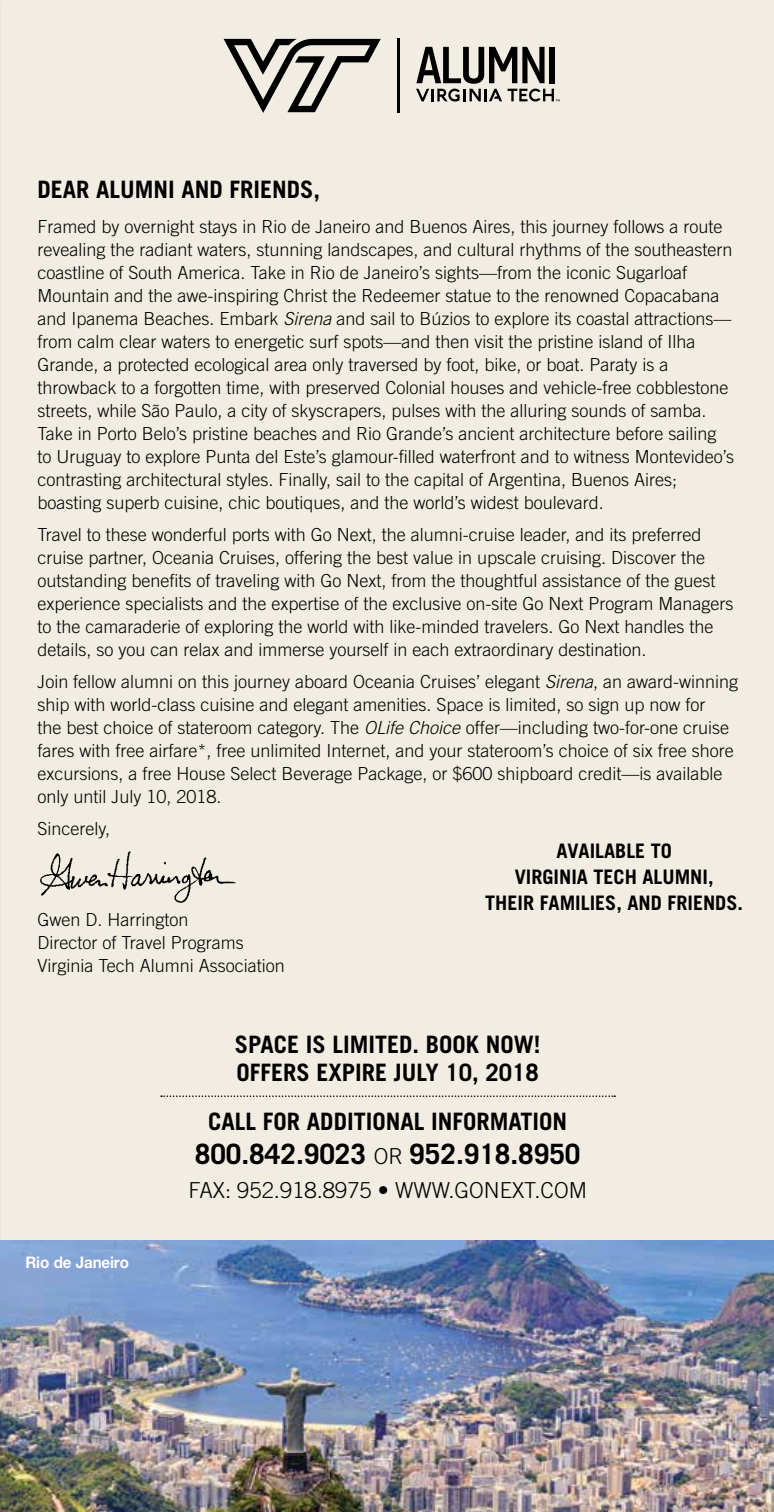
<style>
.page{position:relative;width:774px;height:1512px;background:#f1ede2}
.page>*{position:absolute;margin:0;border:0;box-sizing:border-box;transform-origin:0 0}
.t1{font:700 28px "Trade Gothic LT Std";color:#000}
.t2{font:700 24px/28px "Trade Gothic LT Std";color:#000}
.t3{font:300 22px "Trade Gothic LT Std";color:#000}
.t4{font:700 20px/26px "Trade Gothic LT Std";color:#000;text-align:center}
.t5{font:300 18px/23px "Trade Gothic LT Std";color:#000}
.t6{font:700 16px "Helvetica Neue LT Std";letter-spacing:-.01em;color:#fff;scale:.95 1}
.s1{font-style:italic}
.s2{font-weight:300;font-size:22px}
</style>
<div class="page">
<hr style="left:773px;top:821px;width:1px;height:691px;background:#bfa874">
<img style="left:0;top:1241px;width:774px;height:271px">
<svg style="left:161px;top:1095px;width:454px;height:2px"></svg>
<img style="left:40px;top:851px;width:196px;height:52px">
<svg style="left:224px;top:39px;width:157px;height:74px"></svg>
<hr style="left:397px;top:39px;width:2px;height:74px;background:#000">
<svg style="left:416px;top:47px;width:144px;height:55px"></svg>
<div style="left:550px;top:47px;width:5px;height:36px;background:#000"></div>
<h2 class="t2" style="left:37px;top:175px;width:284px">DEAR ALUMNI AND FRIENDS,</h2>
<p class="t5" style="left:37px;top:215px;width:698px">Framed by overnight stays in Rio de Janeiro and Buenos Aires, this journey follows a route revealing the radiant waters, stunning landscapes, and cultural rhythms of the southeastern coastline of South America. Take in Rio de Janeiro’s sights—from the iconic Sugarloaf Mountain and the awe-inspiring Christ the Redeemer statue to the renowned Copacabana and Ipanema Beaches. Embark <span class="s1">Sirena</span> and sail to Búzios to explore its coastal attractions— from calm clear waters to energetic surf spots—and then visit the pristine island of Ilha Grande, a protected ecological area only traversed by foot, bike, or boat. Paraty is a throwback to a forgotten time, with preserved Colonial houses and vehicle-free cobblestone streets, while São Paulo, a city of skyscrapers, pulses with the alluring sounds of samba.<br>Take in Porto Belo’s pristine beaches and Rio Grande’s ancient architecture before sailing to Uruguay to explore Punta del Este’s glamour-filled waterfront and to witness Montevideo’s contrasting architectural styles. Finally, sail to the capital of Argentina, Buenos Aires; boasting superb cuisine, chic boutiques, and the world’s widest boulevard.</p>
<p class="t5" style="left:37px;top:523px;width:697px">Travel to these wonderful ports with Go Next, the alumni-cruise leader, and its preferred cruise partner, Oceania Cruises, offering the best value in upscale cruising. Discover the outstanding benefits of traveling with Go Next, from the thoughtful assistance of the guest experience specialists and the expertise of the exclusive on-site Go Next Program Managers to the camaraderie of exploring the world with like-minded travelers. Go Next handles the details, so you can relax and immerse yourself in each extraordinary destination.</p>
<p class="t5" style="left:37px;top:670px;width:702px">Join fellow alumni on this journey aboard Oceania Cruises’ elegant <span class="s1">Sirena</span>, an award-winning ship with world-class cuisine and elegant amenities. Space is limited, so sign up now for<br>the best choice of stateroom category. The <span class="s1">OLife Choice</span> offer––including two-for-one cruise fares with free airfare*, free unlimited Internet, and your stateroom’s choice of six free shore excursions, a free House Select Beverage Package, or $600 shipboard credit—is available only until July 10, 2018.</p>
<p class="t5" style="left:37px;top:817px;width:74px">Sincerely,</p>
<p class="t5" style="left:37px;top:908px;width:249px">Gwen D. Harrington<br>Director of Travel Programs<br>Virginia Tech Alumni Association</p>
<p class="t4" style="left:485px;top:838px;width:259px">AVAILABLE TO<br>VIRGINIA TECH ALUMNI,<br>THEIR FAMILIES, AND FRIENDS.</p>
<p class="t6" style="left:25px;top:1253px;width:111px">Rio de Janeiro</p>
<h2 class="t2" style="left:235px;top:1030px;width:307px">SPACE IS LIMITED. BOOK NOW!<br>OFFERS EXPIRE JULY 10, 2018</h2>
<h2 class="t2" style="left:208px;top:1107px;width:360px">CALL FOR ADDITIONAL INFORMATION</h2>
<h1 class="t1" style="left:195px;top:1136px;width:387px">800.842.9023 <span class="s2">OR</span> 952.918.8950</h1>
<p class="t3" style="left:188px;top:1177px;width:400px">FAX: 952.918.8975 • WWW.GONEXT.COM</p>
</div>
